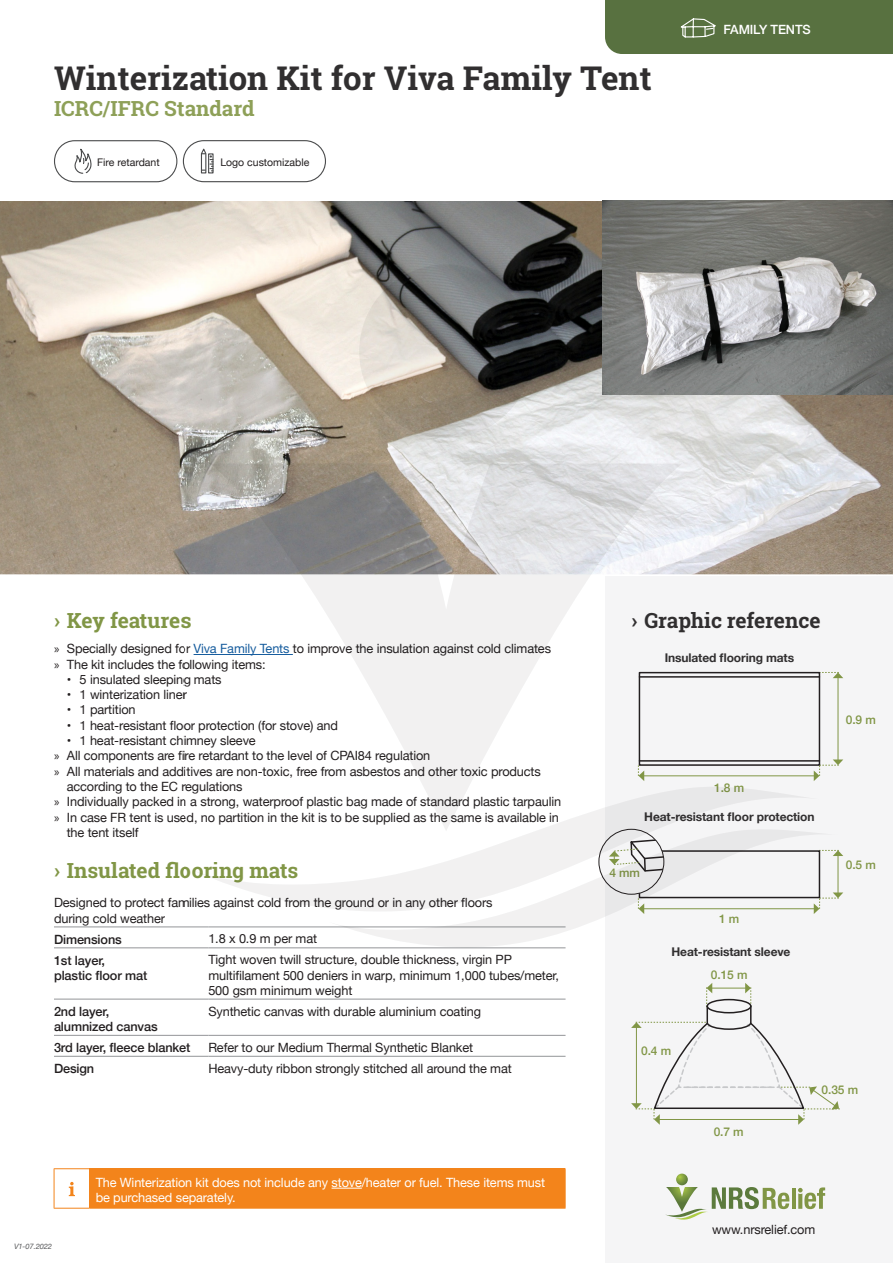
<style>
.page{position:relative;width:893px;height:1263px;background:#fff}
.page>*{position:absolute;margin:0;border:0;box-sizing:border-box;transform-origin:0 0}
.Main_title{font:700 33px "Roboto Slab";color:#312f30}
.t1{font:700 21px "Roboto Slab";color:#819646}
.Standard__Green_font{font:700 21px "Roboto Slab";color:#8ea058}
.t2{font:700 21px "Roboto Slab";color:#312f30}
.Table_text__Right_si{font:12.75px/15.3px "Helvetica Neue";letter-spacing:-.01em;color:#231f20}
.Paragraph_texts{font:12.75px/15.3px "Helvetica Neue";letter-spacing:-.01em;color:#fff}
.Table_text__Left_sid{font:500 12.75px/15.3px "Helvetica Neue";letter-spacing:-.01em;color:#231f20}
.t3{font:500 12.75px "Helvetica Neue";letter-spacing:-.01em;color:#fff}
.Table_numbers__Cente{font:700 12px "Helvetica Neue";letter-spacing:-.01em;color:#312f30}
.Table_numbers__Cente-2{font:500 12px "Helvetica Neue";color:#819646}
.Icon_texts{font:10.5px "Helvetica Neue";color:#231f20}
.Smalltexts{font:italic 7.5px "Helvetica Neue";letter-spacing:-.01em;color:#57585a}
.s1{font-family:"Myriad Pro"}
.s2{color:#175d9e}
</style>
<div class="page">
<div style="left:605px;top:0;width:288px;height:54px;background:#587140"></div>
<img style="left:0;top:201px;width:893px;height:373px">
<div style="left:605px;top:577px;width:288px;height:686px;background:#f5f5f6"></div>
<hr style="left:194px;top:654px;width:99px;height:1px;background:#175d9e">
<hr style="left:54px;top:927px;width:154px;height:1px;background:#939598">
<hr style="left:208px;top:927px;width:358px;height:1px;background:#939598">
<hr style="left:54px;top:947px;width:154px;height:1px;background:#939598">
<hr style="left:54px;top:999px;width:154px;height:1px;background:#939598">
<hr style="left:54px;top:1035px;width:154px;height:1px;background:#939598">
<hr style="left:54px;top:1056px;width:154px;height:1px;background:#939598">
<hr style="left:208px;top:947px;width:358px;height:1px;background:#939598">
<hr style="left:208px;top:999px;width:358px;height:1px;background:#939598">
<hr style="left:208px;top:1035px;width:358px;height:1px;background:#939598">
<hr style="left:208px;top:1056px;width:358px;height:1px;background:#939598">
<img style="left:603px;top:201px;width:290px;height:193px">
<hr style="left:838px;top:677px;width:1px;height:83px;background:#819646">
<svg style="left:820px;top:672px;width:23px;height:6px"></svg>
<div style="left:639px;top:672px;width:181px;height:94px;border:2px solid #231f20"></div>
<hr style="left:639px;top:676px;width:180px;height:2px;background:#231f20">
<hr style="left:639px;top:760px;width:180px;height:2px;background:#231f20">
<hr style="left:643px;top:775px;width:172px;height:1px;background:#819646">
<svg style="left:814px;top:759px;width:29px;height:22px"></svg>
<div style="left:183px;top:140px;width:143px;height:42px;border:1px solid #4b4c4d;border-radius:21px"></div>
<div style="left:208px;top:153px;width:6px;height:20px;border:1px solid #4b4c4d"></div>
<svg style="left:200px;top:148px;width:13px;height:26px"></svg>
<div style="left:90px;top:1169px;width:475px;height:39px;background:#f3841b"></div>
<hr style="left:89px;top:1169px;width:1px;height:39px;background:#f3841b">
<hr style="left:54px;top:1168px;width:36px;height:1px;background:#f3841b">
<hr style="left:54px;top:1169px;width:1px;height:39px;background:#f3841b">
<hr style="left:90px;top:1168px;width:476px;height:1px;background:#f3841b">
<hr style="left:565px;top:1169px;width:1px;height:39px;background:#f3841b">
<hr style="left:54px;top:1208px;width:36px;height:1px;background:#f3841b">
<hr style="left:90px;top:1208px;width:476px;height:1px;background:#f3841b">
<svg style="left:69px;top:1182px;width:6px;height:14px"></svg>
<hr style="left:332px;top:1188px;width:30px;height:1px;background:#fff">
<svg style="left:631px;top:983px;width:209px;height:142px"></svg>
<svg style="left:665px;top:1173px;width:161px;height:47px"></svg>
<svg style="left:210px;top:464px;width:472px;height:321px"></svg>
<svg style="left:359px;top:264px;width:174px;height:174px;background:#837f79"></svg>
<svg style="left:203px;top:785px;width:603px;height:122px"></svg>
<svg style="left:323px;top:827px;width:518px;height:122px;fill:#f5f5f6"></svg>
<div style="left:54px;top:140px;width:123px;height:42px;border:1px solid #4b4c4d;border-radius:20px"></div>
<svg style="left:73px;top:140px;width:21px;height:42px"></svg>
<p class="Main_title" style="left:54px;top:55px;width:599px">Winterization Kit for Viva Family Tent</p>
<p class="Standard__Green_font" style="left:54px;top:94px;width:202px">ICRC/IFRC Standard</p>
<p class="Icon_texts" style="left:97px;top:155px;width:64px">Fire retardant</p>
<p class="Icon_texts" style="left:220px;top:155px;width:91px">Logo customizable</p>
<p class="t3" style="left:724px;top:19px;width:89px">FAMILY TENTS</p>
<p class="t1" style="left:54px;top:606px;width:139px">› Key features</p>
<p class="Table_text__Right_si" style="left:54px;top:642px;width:499px"><span class="s1">»</span> Specially designed for <span class="s2">Viva Family Tents</span> to improve the insulation against cold climates</p>
<p class="Table_text__Right_si" style="left:54px;top:657px;width:213px"><span class="s1">»</span> The kit includes the following items:</p>
<p class="Table_text__Right_si" style="left:67px;top:672px;width:156px">• 5 insulated sleeping mats</p>
<p class="Table_text__Right_si" style="left:67px;top:688px;width:122px">• 1 winterization liner</p>
<p class="Table_text__Right_si" style="left:67px;top:703px;width:70px">• 1 partition</p>
<p class="Table_text__Right_si" style="left:67px;top:718px;width:273px">• 1 heat-resistant floor protection (for stove) and</p>
<p class="Table_text__Right_si" style="left:67px;top:733px;width:191px">• 1 heat-resistant chimney sleeve</p>
<p class="Table_text__Right_si" style="left:54px;top:749px;width:378px"><span class="s1">»</span> All components are fire retardant to the level of CPAI84 regulation</p>
<p class="Table_text__Right_si" style="left:67px;top:764px;width:476px;text-indent:-13px"><span class="s1">»</span> All materials and additives are non-toxic, free from asbestos and other toxic products according to the EC regulations</p>
<p class="Table_text__Right_si" style="left:54px;top:795px;width:509px"><span class="s1">»</span> Individually packed in a strong, waterproof plastic bag made of standard plastic tarpaulin</p>
<p class="Table_text__Right_si" style="left:67px;top:810px;width:494px;text-indent:-13px"><span class="s1">»</span> In case FR tent is used, no partition in the kit is to be supplied as the same is available in the tent itself</p>
<p class="t1" style="left:54px;top:856px;width:246px">› Insulated flooring mats</p>
<p class="Table_text__Right_si" style="left:54px;top:896px;width:440px">Designed to protect families against cold from the ground or in any other floors during cold weather</p>
<p class="Table_text__Left_sid" style="left:54px;top:930px;width:69px">Dimensions</p>
<p class="Table_text__Right_si" style="left:208px;top:932px;width:110px">1.8 x 0.9 m per mat</p>
<p class="Table_text__Left_sid" style="left:54px;top:951px;width:95px">1st layer,<br>plastic floor mat</p>
<p class="Table_text__Right_si" style="left:208px;top:953px;width:352px">Tight woven twill structure, double thickness, virgin PP multifilament 500 deniers in warp, minimum 1,000 tubes/meter,<br>500 gsm minimum weight</p>
<p class="Table_text__Left_sid" style="left:54px;top:1002px;width:105px">2nd layer, alumnized canvas</p>
<p class="Table_text__Right_si" style="left:208px;top:1004px;width:274px">Synthetic canvas with durable aluminium coating</p>
<p class="Table_text__Left_sid" style="left:54px;top:1039px;width:138px">3rd layer, fleece blanket</p>
<p class="Table_text__Right_si" style="left:208px;top:1040px;width:266px">Refer to our Medium Thermal Synthetic Blanket</p>
<p class="Table_text__Left_sid" style="left:54px;top:1060px;width:42px">Design</p>
<p class="Table_text__Right_si" style="left:208px;top:1061px;width:305px">Heavy-duty ribbon strongly stitched all around the mat</p>
<p class="t2" style="left:632px;top:606px;width:190px">› Graphic reference</p>
<p class="Table_numbers__Cente" style="left:665px;top:648px;width:131px">Insulated flooring mats</p>
<p class="Table_numbers__Cente-2" style="left:714px;top:778px;width:31px">1.8 m</p>
<p class="Table_numbers__Cente" style="left:644px;top:808px;width:172px">Heat-resistant floor protection</p>
<p class="Table_numbers__Cente-2" style="left:609px;top:863px;width:32px">4 mm</p>
<p class="Table_numbers__Cente-2" style="left:719px;top:909px;width:22px">1 m</p>
<p class="Table_numbers__Cente" style="left:671px;top:943px;width:120px">Heat-resistant sleeve</p>
<p class="Table_numbers__Cente-2" style="left:711px;top:965px;width:38px">0.15 m</p>
<p class="Table_numbers__Cente-2" style="left:846px;top:710px;width:31px">0.9 m</p>
<p class="Table_numbers__Cente-2" style="left:846px;top:855px;width:31px">0.5 m</p>
<p class="Table_numbers__Cente-2" style="left:641px;top:1041px;width:31px">0.4 m</p>
<p class="Smalltexts" style="left:14px;top:1241px;width:40px">V1-07.2022</p>
<p class="Paragraph_texts" style="left:96px;top:1175px;width:451px">The Winterization kit does not include any stove/heater or fuel. These items must be purchased separately.</p>
<p class="Table_numbers__Cente-2" style="left:714px;top:1122px;width:31px">0.7 m</p>
<p class="Table_numbers__Cente-2" style="left:822px;top:1080px;width:38px">0.35 m</p>
<p class="Table_text__Right_si" style="left:712px;top:1222px;width:105px">www.nrsrelief.com</p>
</div>
